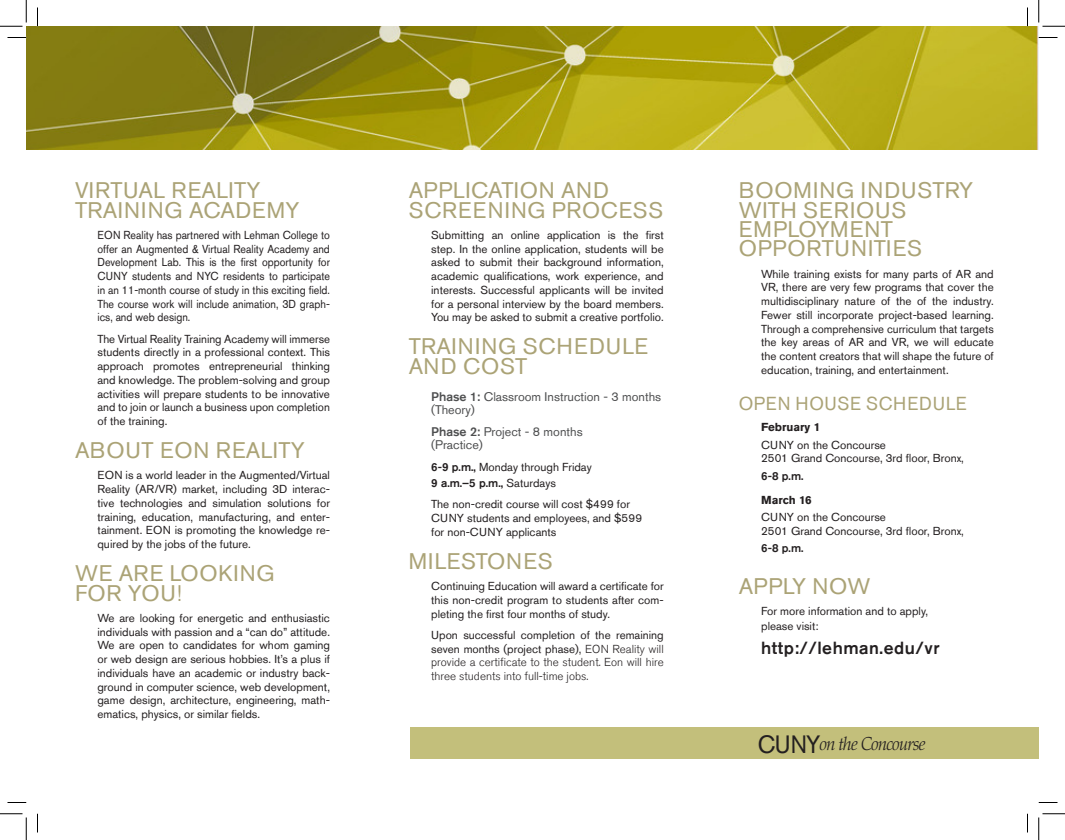
<style>
.page{position:relative;width:1065px;height:840px;background:#fff}
.page>*{position:absolute;margin:0;border:0;box-sizing:border-box;transform-origin:0 0}
.A-hed{font:22.5px/19.4px "Akzidenz Grotesk Std";letter-spacing:.035em;color:#aba376}
.A-hed-2{font:22.5px/19.4px "Akzidenz Grotesk Std";letter-spacing:.015em;color:#aba376}
.A-hed-3{font:italic 300 18.75px "Palatino LT Std";letter-spacing:-.04em;color:#231f20;scale:.92 1}
.A-hed-4{font:18.75px "Akzidenz Grotesk Std";letter-spacing:.035em;color:#aba376;scale:.96 1}
.a-body{font:500 17.5px "Akzidenz Grotesk Std";letter-spacing:.03em;color:#231f20}
.b-hed{font:12.5px/13.8px "Akzidenz Grotesk Std";color:#4e4f50}
.a-body-2{font:11.5px/13.8px "Akzidenz Grotesk Std";color:#231f20;text-align:justify}
.a-body-3{font:11.5px/13.8px "Akzidenz Grotesk Std";color:#231f20;text-align:justify;scale:.92 1}
.a-body-4{font:300 11.5px/13.8px "Akzidenz Grotesk Std";color:#231f20;text-align:justify}
.a-body-5{font:500 11.5px "Akzidenz Grotesk Std";color:#231f20}
.a-body-6{font:700 11.5px "Akzidenz Grotesk Std";color:#231f20}
.s1{font-weight:500}
.s2{font-weight:400}
.s3{font-family:"Akzidenz Grotesk Std";font-weight:400;font-style:normal;font-size:25px}
</style>
<div class="page">
<div style="left:410px;top:728px;width:629px;height:31px;background:#c3bf7b"></div>
<img style="left:26px;top:26px;width:1013px;height:124px">
<svg style="left:8px;top:37px;width:18px;height:1px"></svg>
<svg style="left:1039px;top:37px;width:19px;height:1px"></svg>
<svg style="left:8px;top:802px;width:18px;height:1px"></svg>
<svg style="left:1039px;top:802px;width:19px;height:1px"></svg>
<svg style="left:37px;top:8px;width:1px;height:18px"></svg>
<svg style="left:37px;top:814px;width:1px;height:18px"></svg>
<svg style="left:1027px;top:8px;width:1px;height:18px"></svg>
<svg style="left:1027px;top:814px;width:1px;height:18px"></svg>
<svg style="left:0;top:0;width:27px;height:27px"></svg>
<svg style="left:0;top:814px;width:27px;height:26px"></svg>
<svg style="left:1039px;top:0;width:26px;height:27px"></svg>
<svg style="left:1039px;top:814px;width:26px;height:26px"></svg>
<p class="A-hed-2" style="left:75px;top:180px;width:226px">VIRTUAL REALITY<br>TRAINING ACADEMY</p>
<p class="a-body-3" style="left:98px;top:228px;width:254px">EON Reality has partnered with Lehman College to offer an Augmented &amp; Virtual Reality Academy and Development Lab. This is the first opportunity for CUNY students and NYC residents to participate in an 11-month course of study in this exciting field.<br>The course work will include animation, 3D graph&shy;ics, and web design.</p>
<p class="a-body-2" style="left:98px;top:332px;width:234px">The Virtual Reality Training Academy will immerse students directly in a professional context. This approach promotes entrepreneurial thinking and knowledge. The problem-solving and group activities will prepare students to be innovative and to join or launch a business upon completion of the training.</p>
<p class="A-hed-2" style="left:75px;top:440px;width:231px">ABOUT EON REALITY</p>
<p class="a-body-2" style="left:98px;top:468px;width:234px">EON is a world leader in the Augmented/Virtual Reality (AR/VR) market, including 3D interac&shy;tive technologies and simulation solutions for training, education, manufacturing, and enter&shy;tainment. EON is promoting the knowledge re&shy;quired by the jobs of the future.</p>
<p class="A-hed" style="left:75px;top:564px;width:201px">WE ARE LOOKING<br>FOR YOU!</p>
<p class="a-body-2" style="left:98px;top:611px;width:234px">We are looking for energetic and enthusiastic individuals with passion and a “can do” attitude.<br>We are open to candidates for whom gaming or web design are serious hobbies. It’s a plus if individuals have an academic or industry back&shy;ground in computer science, web development, game design, architecture, engineering, math&shy;ematics, physics, or similar fields.</p>
<p class="A-hed" style="left:409px;top:180px;width:256px">APPLICATION AND<br>SCREENING PROCESS</p>
<p class="a-body-2" style="left:431px;top:228px;width:234px">Submitting an online application is the first step. In the online application, students will be asked to submit their background information, academic qualifications, work experience, and interests. Successful applicants will be invited for a personal interview by the board members.<br>You may be asked to submit a creative portfolio.</p>
<p class="A-hed" style="left:409px;top:337px;width:241px">TRAINING SCHEDULE<br>AND COST</p>
<p class="b-hed" style="left:431px;top:389px;width:232px"><span class="s1">Phase 1:</span> Classroom Instruction - 3 months (Theory)</p>
<p class="b-hed" style="left:431px;top:424px;width:153px"><span class="s1">Phase 2:</span> Project - 8 months (Practice)</p>
<p class="a-body-2" style="left:431px;top:460px;width:162px"><span class="s1">6-9 p.m.,</span> Monday through Friday</p>
<p class="a-body-5" style="left:431px;top:476px;width:126px">9 a.m.–5 p.m., <span class="s2">Saturdays</span></p>
<p class="a-body-2" style="left:431px;top:497px;width:212px;text-align:left">The non-credit course will cost $499 for<br>CUNY students and employees, and $599 for non-CUNY applicants</p>
<p class="A-hed" style="left:409px;top:551px;width:145px">MILESTONES</p>
<p class="a-body-2" style="left:431px;top:579px;width:234px">Continuing Education will award a certificate for this non-credit program to students after com&shy;pleting the first four months of study.</p>
<p class="a-body-4" style="left:431px;top:628px;width:234px"><span class="s2">Upon successful completion of the remaining seven months (project phase),</span> EON Reality will provide a certificate to the student. Eon will hire three students into full-time jobs.</p>
<p class="A-hed" style="left:739px;top:180px;width:236px">BOOMING INDUSTRY<br>WITH SERIOUS<br>EMPLOYMENT<br>OPPORTUNITIES</p>
<p class="a-body-2" style="left:761px;top:267px;width:234px">While training exists for many parts of AR and VR, there are very few programs that cover the multidisciplinary nature of the of the industry.<br>Fewer still incorporate project-based learning.<br>Through a comprehensive curriculum that targets the key areas of AR and VR, we will educate the content creators that will shape the future of education, training, and entertainment.</p>
<p class="A-hed-4" style="left:739px;top:392px;width:239px">OPEN HOUSE SCHEDULE</p>
<p class="a-body-6" style="left:761px;top:420px;width:61px">February 1</p>
<p class="a-body-2" style="left:761px;top:438px;width:126px">CUNY on the Concourse</p>
<p class="a-body-2" style="left:761px;top:451px;width:204px">2501 Grand Concourse, 3rd floor, Bronx,</p>
<p class="a-body-5" style="left:761px;top:469px;width:44px">6-8 p.m.</p>
<p class="a-body-6" style="left:761px;top:493px;width:52px">March 16</p>
<p class="a-body-2" style="left:761px;top:510px;width:126px">CUNY on the Concourse</p>
<p class="a-body-2" style="left:761px;top:524px;width:204px">2501 Grand Concourse, 3rd floor, Bronx,</p>
<p class="a-body-5" style="left:761px;top:541px;width:44px">6-8 p.m.</p>
<p class="A-hed" style="left:739px;top:576px;width:133px">APPLY NOW</p>
<p class="a-body-2" style="left:761px;top:604px;width:168px">For more information and to apply,</p>
<p class="a-body-2" style="left:761px;top:619px;width:59px">please visit:</p>
<p class="a-body" style="left:761px;top:637px;width:180px">http://lehman.edu/vr</p>
<p class="A-hed-3" style="left:758px;top:733px;width:184px"><span class="s3">CUNY</span>on the Concourse</p>
</div>
